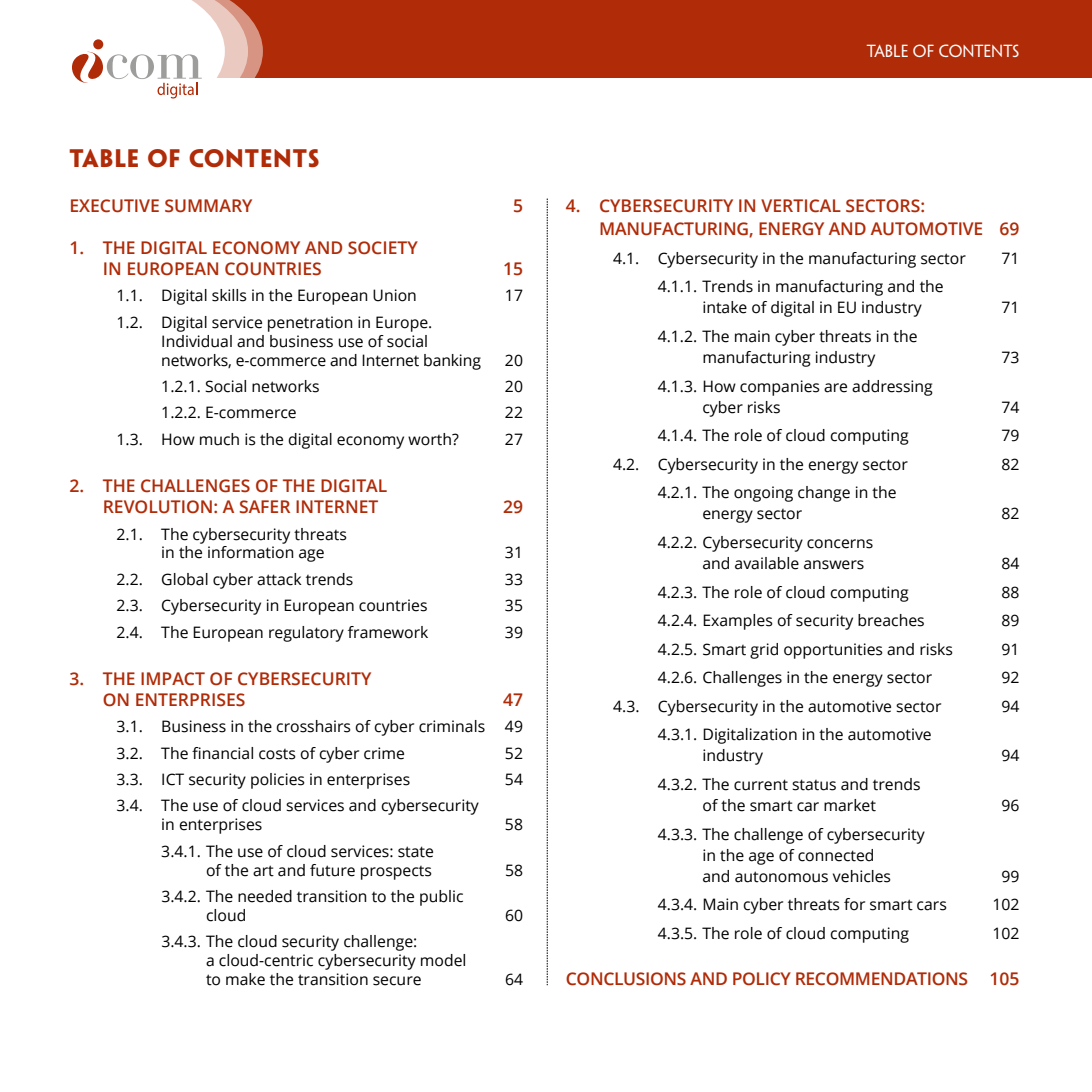
<style>
.page{position:relative;width:1092px;height:1092px;background:#fff}
.page>*{position:absolute;margin:0;border:0;box-sizing:border-box;transform-origin:0 0}
.t1{font:700 22.75px "Penumbra Sans Std";letter-spacing:.04em;color:#b02b08}
.t2{font:600 17.5px/21px "Open Sans";color:#b02b08}
.t3{font:600 17.5px "Open Sans";letter-spacing:-.02em;color:#b02b08}
.t4{font:15.75px/21.2px "Open Sans";color:#000}
.t5{font:15.75px "Penumbra Sans Std";color:#fff}
</style>
<div class="page">
<div style="left:263px;top:0;width:828px;height:77px;background:#b02b08"></div>
<svg style="left:547px;top:198px;width:1px;height:787px"></svg>
<svg style="left:72px;top:0;width:191px;height:99px"></svg>
<h1 class="t1" style="left:69px;top:143px;width:251px">TABLE OF CONTENTS</h1>
<p class="t2" style="left:69px;top:195px;width:184px">EXECUTIVE SUMMARY</p>
<p class="t2" style="left:513px;top:195px;width:11px">5</p>
<p class="t2" style="left:103px;top:237px;width:316px;text-indent:-33px">1. THE DIGITAL ECONOMY AND SOCIETY<br>IN EUROPEAN COUNTRIES</p>
<p class="t2" style="left:503px;top:258px;width:21px">15</p>
<p class="t4" style="left:117px;top:285px;width:302px">1.1. Digital skills in the European Union</p>
<p class="t4" style="left:505px;top:285px;width:20px">17</p>
<p class="t4" style="left:161px;top:312px;width:321px;line-height:18.9px;text-indent:-45px">1.2. Digital service penetration in Europe.<br>Individual and business use of social networks, e-commerce and Internet banking</p>
<p class="t4" style="left:505px;top:349px;width:20px">20</p>
<p class="t4" style="left:161px;top:375px;width:160px">1.2.1. Social networks</p>
<p class="t4" style="left:505px;top:375px;width:20px">20</p>
<p class="t4" style="left:161px;top:401px;width:137px">1.2.2. E-commerce</p>
<p class="t4" style="left:505px;top:401px;width:20px">22</p>
<p class="t4" style="left:117px;top:428px;width:344px">1.3. How much is the digital economy worth?</p>
<p class="t4" style="left:505px;top:428px;width:20px">27</p>
<p class="t2" style="left:103px;top:475px;width:286px;text-indent:-33px">2. THE CHALLENGES OF THE DIGITAL<br>REVOLUTION: A SAFER INTERNET</p>
<p class="t2" style="left:503px;top:496px;width:21px">29</p>
<p class="t4" style="left:161px;top:524px;width:187px;line-height:18.9px;text-indent:-45px">2.1. The cybersecurity threats in the information age</p>
<p class="t4" style="left:505px;top:541px;width:20px">31</p>
<p class="t4" style="left:117px;top:568px;width:238px">2.2. Global cyber attack trends</p>
<p class="t4" style="left:505px;top:568px;width:20px">33</p>
<p class="t4" style="left:117px;top:594px;width:312px">2.3. Cybersecurity in European countries</p>
<p class="t4" style="left:505px;top:594px;width:20px">35</p>
<p class="t4" style="left:117px;top:620px;width:313px">2.4. The European regulatory framework</p>
<p class="t4" style="left:505px;top:620px;width:20px">39</p>
<p class="t2" style="left:103px;top:667px;width:270px;text-indent:-33px">3. THE IMPACT OF CYBERSECURITY<br>ON ENTERPRISES</p>
<p class="t2" style="left:503px;top:688px;width:21px">47</p>
<p class="t4" style="left:117px;top:715px;width:370px">3.1. Business in the crosshairs of cyber criminals</p>
<p class="t4" style="left:505px;top:715px;width:20px">49</p>
<p class="t4" style="left:117px;top:742px;width:290px">3.2. The financial costs of cyber crime</p>
<p class="t4" style="left:505px;top:742px;width:20px">52</p>
<p class="t4" style="left:117px;top:768px;width:295px">3.3. ICT security policies in enterprises</p>
<p class="t4" style="left:505px;top:768px;width:20px">54</p>
<p class="t4" style="left:161px;top:795px;width:319px;line-height:18.9px;text-indent:-45px">3.4. The use of cloud services and cybersecurity in enterprises</p>
<p class="t4" style="left:505px;top:813px;width:20px">58</p>
<p class="t4" style="left:161px;top:841px;width:274px;line-height:18.9px;text-align:right">3.4.1. The use of cloud services: state of the art and future prospects</p>
<p class="t4" style="left:206px;top:886px;width:259px;line-height:18.9px;text-indent:-45px">3.4.2. The needed transition to the public cloud</p>
<p class="t4" style="left:206px;top:931px;width:262px;line-height:18.9px;text-indent:-45px">3.4.3. The cloud security challenge:<br>a cloud-centric cybersecurity model to make the transition secure</p>
<p class="t4" style="left:505px;top:858px;width:20px">58</p>
<p class="t4" style="left:505px;top:904px;width:20px">60</p>
<p class="t4" style="left:505px;top:968px;width:20px">64</p>
<p class="t5" style="left:866px;top:42px;width:154px">TABLE OF CONTENTS</p>
<p class="t2" style="left:599px;top:194px;width:421px;line-height:23.1px;text-indent:-33px">4. CYBERSECURITY IN VERTICAL SECTORS:<br>MANUFACTURING, ENERGY AND AUTOMOTIVE 69</p>
<p class="t4" style="left:613px;top:247px;width:354px">4.1. Cybersecurity in the manufacturing sector</p>
<p class="t4" style="left:1001px;top:247px;width:20px">71</p>
<p class="t4" style="left:702px;top:275px;width:243px;text-indent:-45px">4.1.1. Trends in manufacturing and the intake of digital in EU industry</p>
<p class="t4" style="left:1001px;top:296px;width:20px">71</p>
<p class="t4" style="left:657px;top:325px;width:261px;text-align:center">4.1.2. The main cyber threats in the manufacturing industry</p>
<p class="t4" style="left:702px;top:375px;width:232px;text-indent:-45px">4.1.3. How companies are addressing cyber risks</p>
<p class="t4" style="left:1001px;top:346px;width:20px">73</p>
<p class="t4" style="left:1001px;top:396px;width:20px">74</p>
<p class="t4" style="left:657px;top:424px;width:253px">4.1.4. The role of cloud computing</p>
<p class="t4" style="left:1001px;top:424px;width:20px">79</p>
<p class="t4" style="left:613px;top:453px;width:296px">4.2. Cybersecurity in the energy sector</p>
<p class="t4" style="left:1001px;top:453px;width:20px">82</p>
<p class="t4" style="left:702px;top:481px;width:195px;text-indent:-45px">4.2.1. The ongoing change in the energy sector</p>
<p class="t4" style="left:1001px;top:502px;width:20px">82</p>
<p class="t4" style="left:702px;top:531px;width:172px;text-indent:-45px">4.2.2. Cybersecurity concerns and available answers</p>
<p class="t4" style="left:1001px;top:552px;width:20px">84</p>
<p class="t4" style="left:657px;top:580px;width:253px">4.2.3. The role of cloud computing</p>
<p class="t4" style="left:1001px;top:580px;width:20px">88</p>
<p class="t4" style="left:657px;top:609px;width:268px">4.2.4. Examples of security breaches</p>
<p class="t4" style="left:1001px;top:609px;width:20px">89</p>
<p class="t4" style="left:657px;top:638px;width:297px">4.2.5. Smart grid opportunities and risks</p>
<p class="t4" style="left:1001px;top:638px;width:20px">91</p>
<p class="t4" style="left:657px;top:666px;width:276px">4.2.6. Challenges in the energy sector</p>
<p class="t4" style="left:1001px;top:666px;width:20px">92</p>
<p class="t4" style="left:613px;top:695px;width:330px">4.3. Cybersecurity in the automotive sector</p>
<p class="t4" style="left:1001px;top:695px;width:20px">94</p>
<p class="t4" style="left:702px;top:723px;width:231px;text-indent:-45px">4.3.1. Digitalization in the automotive industry</p>
<p class="t4" style="left:1001px;top:744px;width:20px">94</p>
<p class="t4" style="left:657px;top:773px;width:264px;text-align:center">4.3.2. The current status and trends of the smart car market</p>
<p class="t4" style="left:702px;top:822px;width:223px;text-indent:-45px">4.3.3. The challenge of cybersecurity in the age of connected<br>and autonomous vehicles</p>
<p class="t4" style="left:1001px;top:794px;width:20px">96</p>
<p class="t4" style="left:1001px;top:864px;width:20px">99</p>
<p class="t4" style="left:657px;top:893px;width:290px">4.3.4. Main cyber threats for smart cars</p>
<p class="t4" style="left:992px;top:893px;width:29px">102</p>
<p class="t4" style="left:657px;top:922px;width:253px">4.3.5. The role of cloud computing</p>
<p class="t4" style="left:992px;top:922px;width:29px">102</p>
<p class="t3" style="left:566px;top:966px;width:455px">CONCLUSIONS AND POLICY RECOMMENDATIONS 105</p>
</div>
